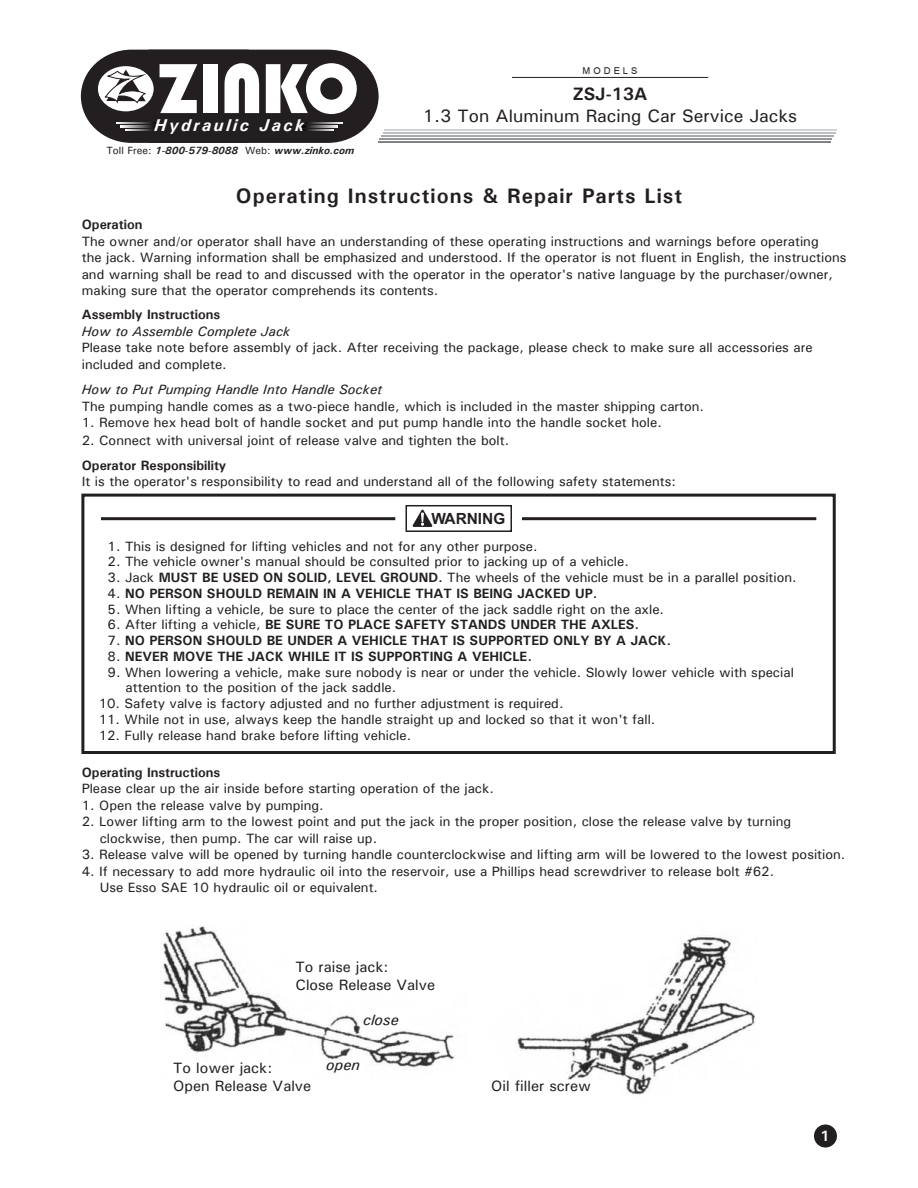
<style>
.page{position:relative;width:918px;height:1188px;background:#fff}
.page>*{position:absolute;margin:0;border:0;box-sizing:border-box;transform-origin:0 0}
.t1{font:900 68.55px "Blippo BT";color:#fff}
.t2{font:700 21px "Univers";letter-spacing:.05em;color:#231f20}
.t3{font:500 18px "Univers";color:#231f20}
.t4{font:700 18px "Univers";color:#231f20}
.t5{font:italic 700 17.1px "Univers";letter-spacing:.15em;color:#fff}
.t6{font:700 15.45px "Helvetica";color:#231f20}
.t7{font:500 15px/18px "Univers";color:#231f20}
.t8{font:italic 500 15px "Univers";color:#231f20}
.t9{font:15px "Kartika";letter-spacing:.2em;color:#231f20}
.t10{font:700 15px "Univers";color:#fff}
.t11{font:500 13.5px/16.5px "Univers";color:#231f20}
.t12{font:700 13.5px "Univers";color:#231f20}
.t13{font:italic 500 13.5px "Univers";color:#231f20}
.t14{font:italic 700 10.5px "Univers";color:#231f20}
.s1{font-weight:500;font-style:normal}
.s2{font-family:"Minion";font-weight:400;font-size:18px;color:#fff}
.s3{font-weight:700}
.s4{font-weight:500}
</style>
<div class="page">
<div style="left:814px;top:1125px;width:23px;height:23px;background:#231f20;border-radius:50%"></div>
<img style="left:161px;top:926px;width:594px;height:169px">
<hr style="left:101px;top:517px;width:294px;height:3px;background:#231f20">
<div style="left:81px;top:494px;width:755px;height:260px;border:3px solid #231f20"></div>
<hr style="left:522px;top:517px;width:294px;height:3px;background:#231f20">
<svg style="left:412px;top:509px;width:21px;height:18px"></svg>
<div style="left:406px;top:505px;width:106px;height:27px;border:2px solid #231f20"></div>
<hr style="left:378px;top:141px;width:453px;height:2px;background:#808285">
<hr style="left:380px;top:138px;width:452px;height:2px;background:#939598">
<hr style="left:381px;top:136px;width:453px;height:1px;background:#a7a9ac">
<hr style="left:383px;top:133px;width:452px;height:1px;background:#bdbfc1">
<hr style="left:384px;top:130px;width:453px;height:1px;background:#d1d3d4">
<svg style="left:81px;top:50px;width:298px;height:93px;background:#403c3d"></svg>
<svg style="left:125px;top:129px;width:31px;height:2px"></svg>
<svg style="left:121px;top:126px;width:35px;height:1px"></svg>
<svg style="left:117px;top:122px;width:39px;height:2px"></svg>
<svg style="left:302px;top:129px;width:32px;height:2px"></svg>
<svg style="left:302px;top:126px;width:36px;height:1px"></svg>
<svg style="left:302px;top:122px;width:40px;height:2px"></svg>
<hr style="left:512px;top:77px;width:196px;height:1px;background:#231f20">
<h1 class="t1" style="left:159px;top:47px;width:201px">ZINKO</h1>
<p class="t9" style="left:583px;top:64px;width:56px">MODELS</p>
<h3 class="t4" style="left:573px;top:82px;width:76px">ZSJ-13A</h3>
<h3 class="t3" style="left:423px;top:104px;width:376px">1.3 Ton Aluminum Racing Car Service Jacks</h3>
<p class="t5" style="left:154px;top:114px;width:152px">Hydraulic Jack</p>
<p class="t14" style="left:106px;top:144px;width:249px"><span class="s1">Toll Free:</span> 1-800-579-8088 <span class="s1">Web:</span> www.zinko.com</p>
<h2 class="t2" style="left:236px;top:183px;width:448px">Operating Instructions &amp; Repair Parts List</h2>
<p class="t12" style="left:82px;top:216px;width:62px">Operation</p>
<p class="t11" style="left:82px;top:232px;width:766px">The owner and/or operator shall have an understanding of these operating instructions and warnings before operating<br>the jack. Warning information shall be emphasized and understood. If the operator is not fluent in English, the instructions and warning shall be read to and discussed with the operator in the operator's native language by the purchaser/owner, making sure that the operator comprehends its contents.</p>
<p class="t12" style="left:82px;top:306px;width:140px">Assembly Instructions</p>
<p class="t13" style="left:82px;top:322px;width:210px">How to Assemble Complete Jack</p>
<p class="t11" style="left:82px;top:339px;width:732px">Please take note before assembly of jack. After receiving the package, please check to make sure all accessories are included and complete.</p>
<p class="t13" style="left:82px;top:381px;width:302px">How to Put Pumping Handle Into Handle Socket</p>
<p class="t11" style="left:82px;top:397px;width:624px">The pumping handle comes as a two-piece handle, which is included in the master shipping carton.</p>
<p class="t11" style="left:82px;top:414px;width:582px">1. Remove hex head bolt of handle socket and put pump handle into the handle socket hole.</p>
<p class="t11" style="left:82px;top:432px;width:429px">2. Connect with universal joint of release valve and tighten the bolt.</p>
<p class="t12" style="left:82px;top:457px;width:146px">Operator Responsibility</p>
<p class="t11" style="left:82px;top:472px;width:596px">It is the operator's responsibility to read and understand all of the following safety statements:</p>
<p class="t6" style="left:420px;top:509px;width:87px"><span class="s2">!</span> WARNING</p>
<p class="t11" style="left:108px;top:537px;width:432px">1. This is designed for lifting vehicles and not for any other purpose.</p>
<p class="t11" style="left:108px;top:553px;width:523px">2. The vehicle owner's manual should be consulted prior to jacking up of a vehicle.</p>
<p class="t11" style="left:108px;top:569px;width:691px">3. Jack <span class="s3">MUST BE USED ON SOLID, LEVEL GROUND.</span> The wheels of the vehicle must be in a parallel position.</p>
<p class="t12" style="left:108px;top:585px;width:491px"><span class="s4">4.</span> NO PERSON SHOULD REMAIN IN A VEHICLE THAT IS BEING JACKED UP.</p>
<p class="t11" style="left:108px;top:600px;width:558px">5. When lifting a vehicle, be sure to place the center of the jack saddle right on the axle.</p>
<p class="t12" style="left:108px;top:616px;width:533px"><span class="s4">6. After lifting a vehicle,</span> BE SURE TO PLACE SAFETY STANDS UNDER THE AXLES.</p>
<p class="t12" style="left:108px;top:632px;width:565px"><span class="s4">7.</span> NO PERSON SHOULD BE UNDER A VEHICLE THAT IS SUPPORTED ONLY BY A JACK.</p>
<p class="t12" style="left:108px;top:648px;width:426px"><span class="s4">8.</span> NEVER MOVE THE JACK WHILE IT IS SUPPORTING A VEHICLE.</p>
<p class="t11" style="left:126px;top:664px;width:670px;line-height:15.8px;text-indent:-18px">9. When lowering a vehicle, make sure nobody is near or under the vehicle. Slowly lower vehicle with special attention to the position of the jack saddle.</p>
<p class="t11" style="left:99px;top:695px;width:466px">10. Safety valve is factory adjusted and no further adjustment is required.</p>
<p class="t11" style="left:99px;top:711px;width:558px">11. While not in use, always keep the handle straight up and locked so that it won't fall.</p>
<p class="t11" style="left:99px;top:726px;width:314px">12. Fully release hand brake before lifting vehicle.</p>
<p class="t12" style="left:82px;top:764px;width:140px">Operating Instructions</p>
<p class="t11" style="left:82px;top:780px;width:414px">Please clear up the air inside before starting operation of the jack.</p>
<p class="t11" style="left:82px;top:797px;width:244px">1. Open the release valve by pumping.</p>
<p class="t11" style="left:100px;top:813px;width:693px;text-indent:-18px">2. Lower lifting arm to the lowest point and put the jack in the proper position, close the release valve by turning clockwise, then pump. The car will raise up.</p>
<p class="t11" style="left:82px;top:846px;width:765px">3. Release valve will be opened by turning handle counterclockwise and lifting arm will be lowered to the lowest position.</p>
<p class="t11" style="left:100px;top:863px;width:676px;text-indent:-18px">4. If necessary to add more hydraulic oil into the reservoir, use a Phillips head screwdriver to release bolt #62.<br>Use Esso SAE 10 hydraulic oil or equivalent.</p>
<p class="t7" style="left:296px;top:958px;width:141px">To raise jack:<br>Close Release Valve</p>
<p class="t7" style="left:173px;top:1058px;width:140px">To lower jack:<br>Open Release Valve</p>
<p class="t8" style="left:363px;top:1010px;width:37px">close</p>
<p class="t8" style="left:326px;top:1055px;width:35px">open</p>
<p class="t7" style="left:491px;top:1076px;width:101px">Oil filler screw</p>
<p class="t10" style="left:820px;top:1126px;width:11px">1</p>
</div>
